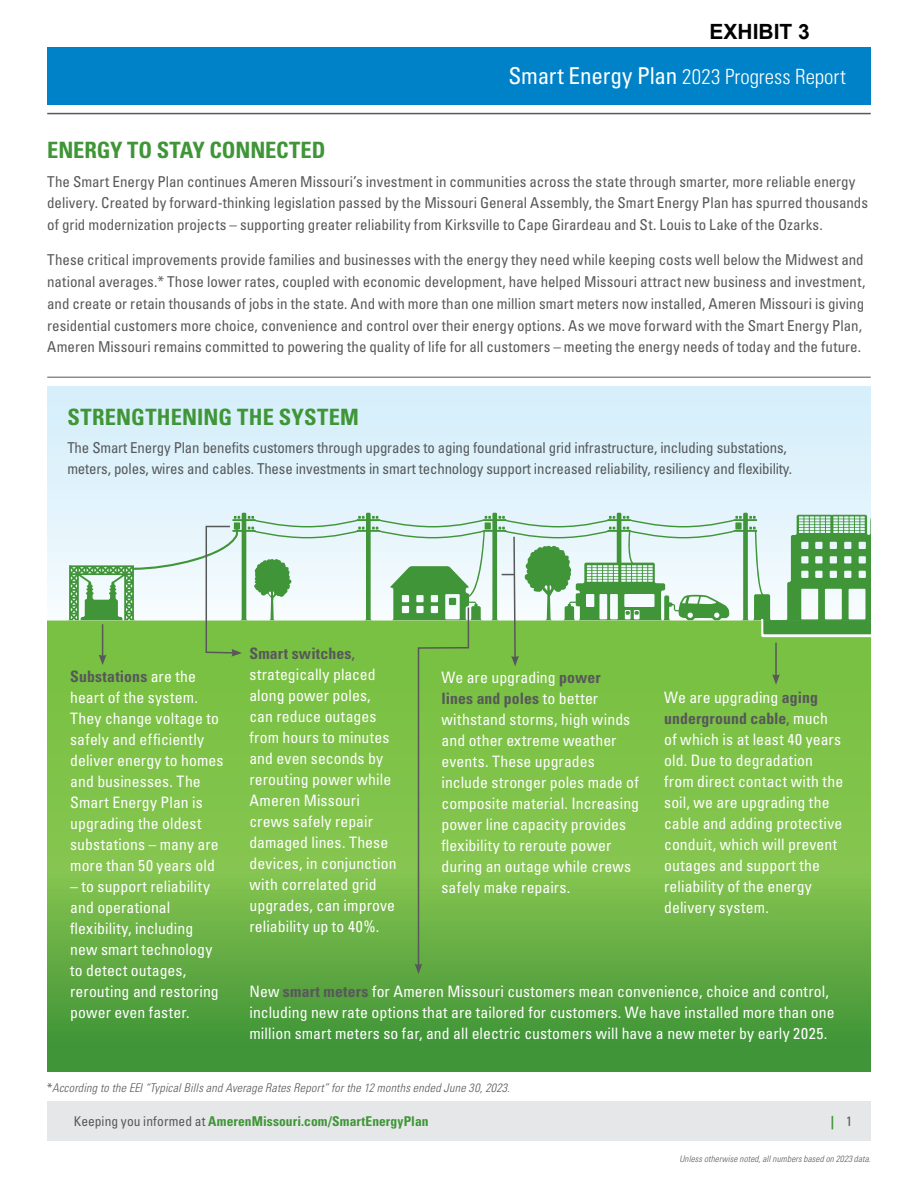
<style>
.page{position:relative;width:918px;height:1188px;background:#fff}
.page>*{position:absolute;margin:0;border:0;box-sizing:border-box;transform-origin:0 0}
.t1{font:700 condensed 22.5px "Univers LT Std";color:#3f9537}
.t2{font:300 condensed 21px "Univers LT Std";letter-spacing:.005em;color:#fff}
.t3{font:700 21px "Arial";color:#000}
.t4{font:condensed 15.75px/21px "Univers LT Std";letter-spacing:.005em;color:#fff}
.t5{font:condensed 15px/21.8px "Univers LT Std";letter-spacing:-.005em;color:#57585a}
.t6{font:700 condensed 13.5px "Univers LT Std";letter-spacing:.005em;color:#3f9537}
.t7{font:italic 300 condensed 12px "Univers LT Std";letter-spacing:.02em;color:#57585a}
.t8{font:italic 300 condensed 9px "Univers LT Std";letter-spacing:.015em;color:#57585a}
.s1{font-weight:400;font-size:23.25px}
.s2{font-weight:700;color:#57585a}
.s3{color:#57585a}
.s4{font-weight:400;font-style:normal}
.s5{font-weight:400;color:#57585a}
</style>
<div class="page">
<svg style="left:47px;top:685px;width:824px;height:386px;background:#4d9d3b"></svg>
<div style="left:47px;top:387px;width:824px;height:254px;background:#dcf1fb"></div>
<div style="left:47px;top:47px;width:824px;height:58px;background:#0082c8"></div>
<hr style="left:47px;top:113px;width:824px;height:1px;background:#57585a">
<div style="left:47px;top:1101px;width:824px;height:40px;background:#e6e7e9"></div>
<hr style="left:47px;top:377px;width:824px;height:1px;background:#57585a">
<svg style="left:47px;top:621px;width:20px;height:64px"></svg>
<svg style="left:67px;top:511px;width:804px;height:463px;background:#8ac566"></svg>
<h2 class="t3" style="left:710px;top:17px;width:102px">EXHIBIT 3</h2>
<h2 class="t2" style="left:509px;top:64px;width:339px"><span class="s1">Smart Energy Plan</span> 2023 Progress Report</h2>
<h1 class="t1" style="left:47px;top:136px;width:280px">ENERGY TO STAY CONNECTED</h1>
<p class="t5" style="left:47px;top:170px;width:822px">The Smart Energy Plan continues Ameren Missouri’s investment in communities across the state through smarter, more reliable energy delivery. Created by forward-thinking legislation passed by the Missouri General Assembly, the Smart Energy Plan has spurred thousands of grid modernization projects – supporting greater reliability from Kirksville to Cape Girardeau and St. Louis to Lake of the Ozarks.</p>
<p class="t5" style="left:47px;top:249px;width:820px">These critical improvements provide families and businesses with the energy they need while keeping costs well below the Midwest and national averages.* Those lower rates, coupled with economic development, have helped Missouri attract new business and investment, and create or retain thousands of jobs in the state. And with more than one million smart meters now installed, Ameren Missouri is giving residential customers more choice, convenience and control over their energy options. As we move forward with the Smart Energy Plan, Ameren Missouri remains committed to powering the quality of life for all customers – meeting the energy needs of today and the future.</p>
<h1 class="t1" style="left:67px;top:403px;width:293px">STRENGTHENING THE SYSTEM</h1>
<p class="t5" style="left:67px;top:437px;width:726px;line-height:21px">The Smart Energy Plan benefits customers through upgrades to aging foundational grid infrastructure, including substations, meters, poles, wires and cables. These investments in smart technology support increased reliability, resiliency and flexibility.</p>
<p class="t4" style="left:70px;top:666px;width:155px"><span class="s2">Substations</span> are the heart of the system.<br>They change voltage to safely and efficiently deliver energy to homes and businesses. The<br>Smart Energy Plan is upgrading the oldest substations – many are more than 50 years old</p>
<p class="t4" style="left:70px;top:876px;width:150px">– to support reliability and operational flexibility, including new smart technology to detect outages, rerouting and restoring power even faster.</p>
<p class="t4" style="left:249px;top:643px;width:149px"><span class="s2">Smart switches</span><span class="s3">, </span>strategically placed along power poles, can reduce outages from hours to minutes and even seconds by rerouting power while<br>Ameren Missouri crews safely repair damaged lines. These devices, in conjunction with correlated grid upgrades, can improve reliability up to 40%.</p>
<p class="t4" style="left:442px;top:667px;width:199px">We are upgrading <span class="s2">power<br>lines and poles</span> to better withstand storms, high winds and other extreme weather events. These upgrades include stronger poles made of composite material. Increasing power line capacity provides flexibility to reroute power during an outage while crews safely make repairs.</p>
<p class="t4" style="left:664px;top:687px;width:181px">We are upgrading <span class="s2">aging underground cable</span><span class="s3">,</span> much of which is at least 40 years old. Due to degradation from direct contact with the soil, we are upgrading the cable and adding protective conduit, which will prevent outages and support the reliability of the energy delivery system.</p>
<p class="t4" style="left:249px;top:980px;width:587px">New <span class="s2">smart meters</span> for Ameren Missouri customers mean convenience, choice and control, including new rate options that are tailored for customers. We have installed more than one million smart meters so far, and all electric customers will have a new meter by early 2025.</p>
<p class="t7" style="left:47px;top:1081px;width:464px"><span class="s4">*</span>According to the EEI “Typical Bills and Average Rates Report” for the 12 months ended June 30, 2023.</p>
<p class="t6" style="left:74px;top:1113px;width:356px"><span class="s5">Keeping you informed at</span> AmerenMissouri.com/SmartEnergyPlan</p>
<p class="t6" style="left:831px;top:1113px;width:23px">| <span class="s5">1</span></p>
<p class="t8" style="left:679px;top:1153px;width:193px">Unless otherwise noted, all numbers based on 2023 data.</p>
</div>
